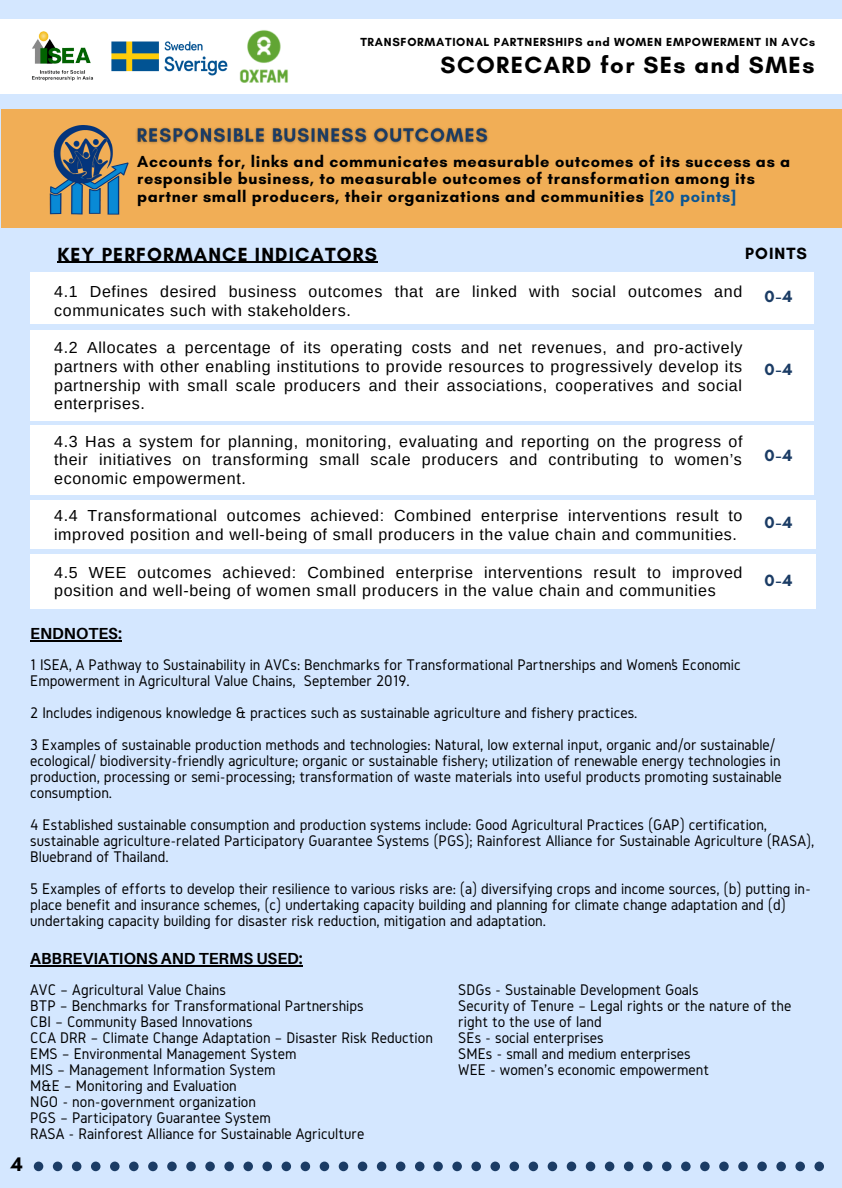
<style>
.page{position:relative;width:842px;height:1188px;background:#d4e7ff}
.page>*{position:absolute;margin:0;border:0;box-sizing:border-box;transform-origin:0 0}
.t1{font:700 23.8px "Glacial Indifference";letter-spacing:.06em;color:#000}
.t2{font:700 20px "Glacial Indifference";color:#000}
.t3{font:700 19.4px "Glacial Indifference";letter-spacing:.06em;color:#000}
.t4{font:700 16.6px "Glacial Indifference";color:#1b3c65}
.t5{font:700 16.6px "Glacial Indifference";letter-spacing:.06em;color:#000}
.t6{font:700 16.4px/17.2px "Glacial Indifference";letter-spacing:.04em;color:#000}
.t7{font:16px/16px "Gidole";color:#000}
.t8{font:16px/18.6px "Arimo";letter-spacing:.04em;color:#000}
.t9{font:700 16px "Aileron";color:#000}
.t10{font:700 12px "Glacial Indifference";letter-spacing:.06em;color:#000}
.s1{color:#0b5694}
</style>
<div class="page">
<div style="left:0;top:19px;width:842px;height:74px;background:#fff"></div>
<img style="left:32px;top:31px;width:61px;height:50px">
<img style="left:111px;top:41px;width:117px;height:35px">
<img style="left:239px;top:30px;width:49px;height:52px">
<svg style="left:34px;top:1162px;width:390px;height:9px"></svg>
<svg style="left:433px;top:1162px;width:391px;height:9px"></svg>
<div style="left:30px;top:273px;width:784px;height:51px;background:#fff"></div>
<div style="left:30px;top:330px;width:784px;height:90px;background:#fff"></div>
<div style="left:30px;top:425px;width:784px;height:70px;background:#fff"></div>
<div style="left:30px;top:501px;width:785px;height:48px;background:#fff"></div>
<div style="left:30px;top:555px;width:785px;height:54px;background:#fff"></div>
<hr style="left:57px;top:262px;width:321px;height:1px;background:#000">
<div style="left:1px;top:109px;width:841px;height:119px;background:#f1ae56"></div>
<img style="left:49px;top:125px;width:80px;height:90px">
<img style="left:136px;top:127px;width:352px;height:17px">
<hr style="left:30px;top:640px;width:92px;height:2px;background:#000">
<hr style="left:30px;top:966px;width:273px;height:1px;background:#000">
<p class="t10" style="left:360px;top:35px;width:456px">TRANSFORMATIONAL PARTNERSHIPS and WOMEN EMPOWERMENT IN AVCs</p>
<h1 class="t1" style="left:440px;top:50px;width:375px">SCORECARD for SEs and SMEs</h1>
<p class="t6" style="left:137px;top:153px;width:654px">Accounts for, links and communicates measurable outcomes of its success as a responsible business, to measurable outcomes of transformation among its partner small producers, their organizations and communities <span class="s1">[20 points]</span></p>
<p class="t3" style="left:57px;top:242px;width:321px">KEY PERFORMANCE INDICATORS</p>
<p class="t5" style="left:745px;top:243px;width:63px">POINTS</p>
<p class="t4" style="left:764px;top:286px;width:29px">0-4</p>
<p class="t8" style="left:54px;top:282px;width:689px">4.1 Defines desired business outcomes that are linked with social outcomes and communicates such with stakeholders.</p>
<p class="t8" style="left:54px;top:339px;width:690px;text-align:justify">4.2 Allocates a percentage of its operating costs and net revenues, and pro-actively partners with other enabling institutions to provide resources to progressively develop its partnership with small scale producers and their associations, cooperatives and social enterprises.</p>
<p class="t8" style="left:54px;top:432px;width:690px;text-align:justify">4.3 Has a system for planning, monitoring, evaluating and reporting on the progress of their initiatives on transforming small scale producers and contributing to women’s economic empowerment.</p>
<p class="t8" style="left:54px;top:507px;width:689px">4.4 Transformational outcomes achieved: Combined enterprise interventions result to improved position and well-being of small producers in the value chain and communities.</p>
<p class="t8" style="left:54px;top:563px;width:689px">4.5 WEE outcomes achieved: Combined enterprise interventions result to improved position and well-being of women small producers in the value chain and communities</p>
<p class="t4" style="left:764px;top:359px;width:29px">0-4</p>
<p class="t4" style="left:764px;top:445px;width:29px">0-4</p>
<p class="t4" style="left:764px;top:512px;width:29px">0-4</p>
<p class="t4" style="left:764px;top:570px;width:29px">0-4</p>
<p class="t2" style="left:11px;top:1152px;width:14px">4</p>
<p class="t9" style="left:30px;top:623px;width:93px">ENDNOTES:</p>
<p class="t7" style="left:30px;top:656px;width:712px">1 ISEA, A Pathway to Sustainability in AVCs: Benchmarks for Transformational Partnerships and Women’s Economic<br>Empowerment in Agricultural Value Chains, September 2019.</p>
<p class="t7" style="left:30px;top:696px;width:746px;line-height:32px">2 Includes indigenous knowledge &amp; practices such as sustainable agriculture and fishery practices.<br>3 Examples of sustainable production methods and technologies: Natural, low external input, organic and/or sustainable/</p>
<p class="t7" style="left:30px;top:752px;width:753px;text-align:justify">ecological/ biodiversity-friendly agriculture; organic or sustainable fishery; utilization of renewable energy technologies in production, processing or semi-processing; transformation of waste materials into useful products promoting sustainable consumption.</p>
<p class="t7" style="left:30px;top:816px;width:785px">4 Established sustainable consumption and production systems include: Good Agricultural Practices (GAP) certification, sustainable agriculture-related Participatory Guarantee Systems (PGS); Rainforest Alliance for Sustainable Agriculture (RASA),<br>Bluebrand of Thailand.</p>
<p class="t7" style="left:30px;top:880px;width:782px">5 Examples of efforts to develop their resilience to various risks are: (a) diversifying crops and income sources, (b) putting in&shy;place benefit and insurance schemes, (c) undertaking capacity building and planning for climate change adaptation and (d) undertaking capacity building for disaster risk reduction, mitigation and adaptation.</p>
<p class="t9" style="left:30px;top:949px;width:274px">ABBREVIATIONS AND TERMS USED:</p>
<p class="t7" style="left:30px;top:982px;width:404px">AVC – Agricultural Value Chains<br>BTP – Benchmarks for Transformational Partnerships<br>CBI – Community Based Innovations<br>CCA DRR – Climate Change Adaptation – Disaster Risk Reduction EMS – Environmental Management System<br>MIS – Management Information System<br>M&amp;E – Monitoring and Evaluation<br>NGO - non-government organization<br>PGS – Participatory Guarantee System<br>RASA - Rainforest Alliance for Sustainable Agriculture</p>
<p class="t7" style="left:458px;top:982px;width:334px">SDGs - Sustainable Development Goals<br>Security of Tenure – Legal rights or the nature of the right to the use of land<br>SEs - social enterprises<br>SMEs - small and medium enterprises<br>WEE - women's economic empowerment</p>
</div>
